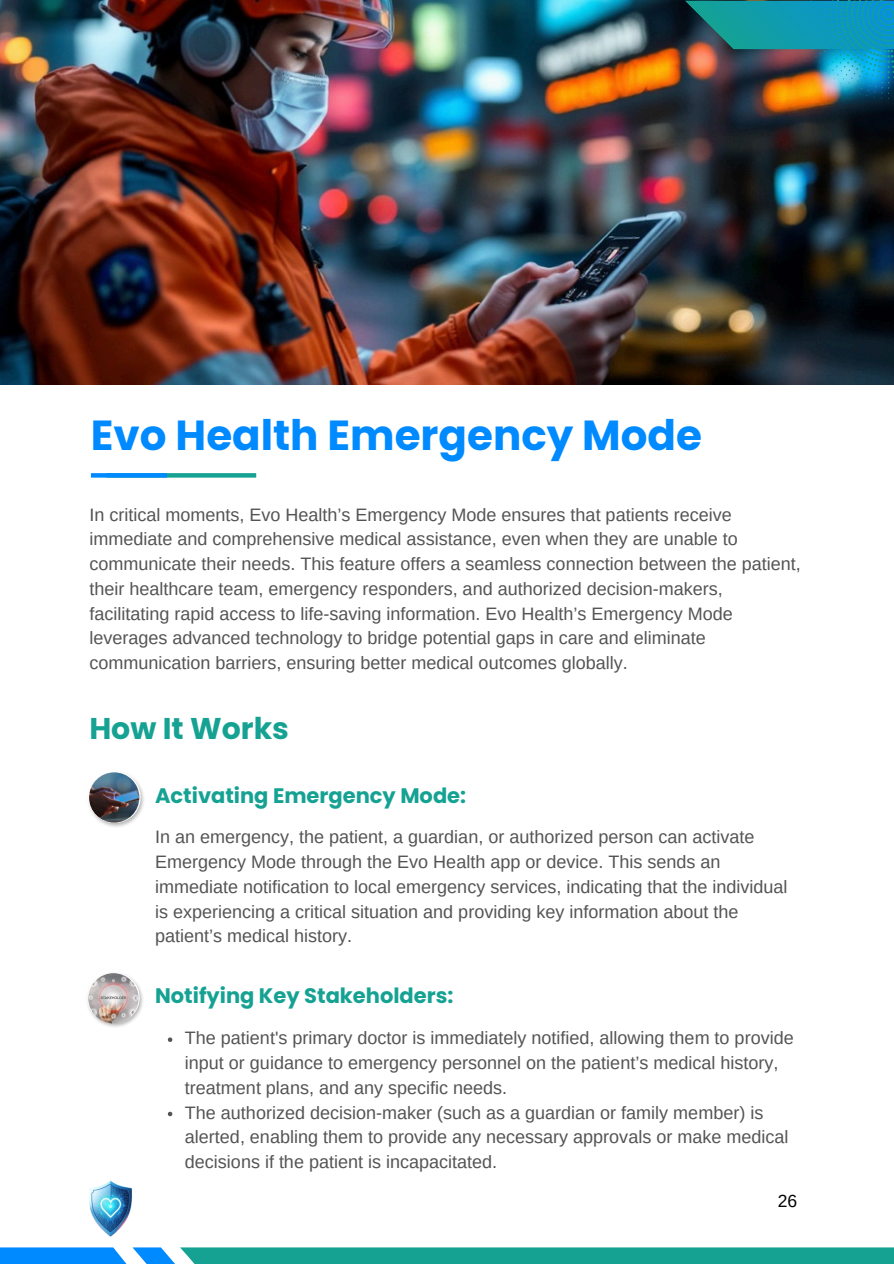
<style>
.page{position:relative;width:894px;height:1264px;background:#fff}
.page>*{position:absolute;margin:0;border:0;box-sizing:border-box;transform-origin:0 0}
.t1{font:700 42px "Poppins";color:#008aff}
.t2{font:700 30px "Poppins";color:#15a293}
.t3{font:700 21px "Poppins";color:#15a293}
.t4{font:18px/24.8px "Arimo";color:#545454}
.t5{font:17.4px "Arimo";color:#000}
</style>
<div class="page">
<svg style="left:167px;top:473px;width:89px;height:4px"></svg>
<svg style="left:91px;top:473px;width:76px;height:4px"></svg>
<img style="left:0;top:0;width:893px;height:384px">
<img style="left:88px;top:775px;width:56px;height:52px">
<img style="left:89px;top:772px;width:50px;height:50px;border-radius:50%">
<img style="left:87px;top:973px;width:56px;height:54px">
<img style="left:88px;top:973px;width:50px;height:50px;border-radius:50%">
<svg style="left:168px;top:1037px;width:4px;height:4px"></svg>
<svg style="left:168px;top:1111px;width:4px;height:5px"></svg>
<img style="left:89px;top:1180px;width:43px;height:57px">
<img style="left:616px;top:0;width:278px;height:186px">
<svg style="left:0;top:1247px;width:893px;height:16px"></svg>
<p class="t1" style="left:91px;top:406px;width:612px">Evo Health Emergency Mode</p>
<p class="t4" style="left:89px;top:502px;width:712px">In critical moments, Evo Health’s Emergency Mode ensures that patients receive immediate and comprehensive medical assistance, even when they are unable to communicate their needs. This feature offers a seamless connection between the patient, their healthcare team, emergency responders, and authorized decision-makers, facilitating rapid access to life-saving information. Evo Health’s Emergency Mode leverages advanced technology to bridge potential gaps in care and eliminate communication barriers, ensuring better medical outcomes globally.</p>
<p class="t2" style="left:89px;top:707px;width:201px">How It Works</p>
<p class="t3" style="left:155px;top:780px;width:312px">Activating Emergency Mode:</p>
<h1 class="t4" style="left:155px;top:824px;width:633px">In an emergency, the patient, a guardian, or authorized person can activate Emergency Mode through the Evo Health app or device. This sends an immediate notification to local emergency services, indicating that the individual is experiencing a critical situation and providing key information about the patient’s medical history.</h1>
<p class="t3" style="left:155px;top:981px;width:300px">Notifying Key Stakeholders:</p>
<p class="t4" style="left:185px;top:1025px;width:610px">The patient's primary doctor is immediately notified, allowing them to provide input or guidance to emergency personnel on the patient’s medical history, treatment plans, and any specific needs.</p>
<h2 class="t4" style="left:185px;top:1099px;width:605px">The authorized decision-maker (such as a guardian or family member) is alerted, enabling them to provide any necessary approvals or make medical decisions if the patient is incapacitated.</h2>
<p class="t5" style="left:777px;top:1190px;width:21px">26</p>
</div>
